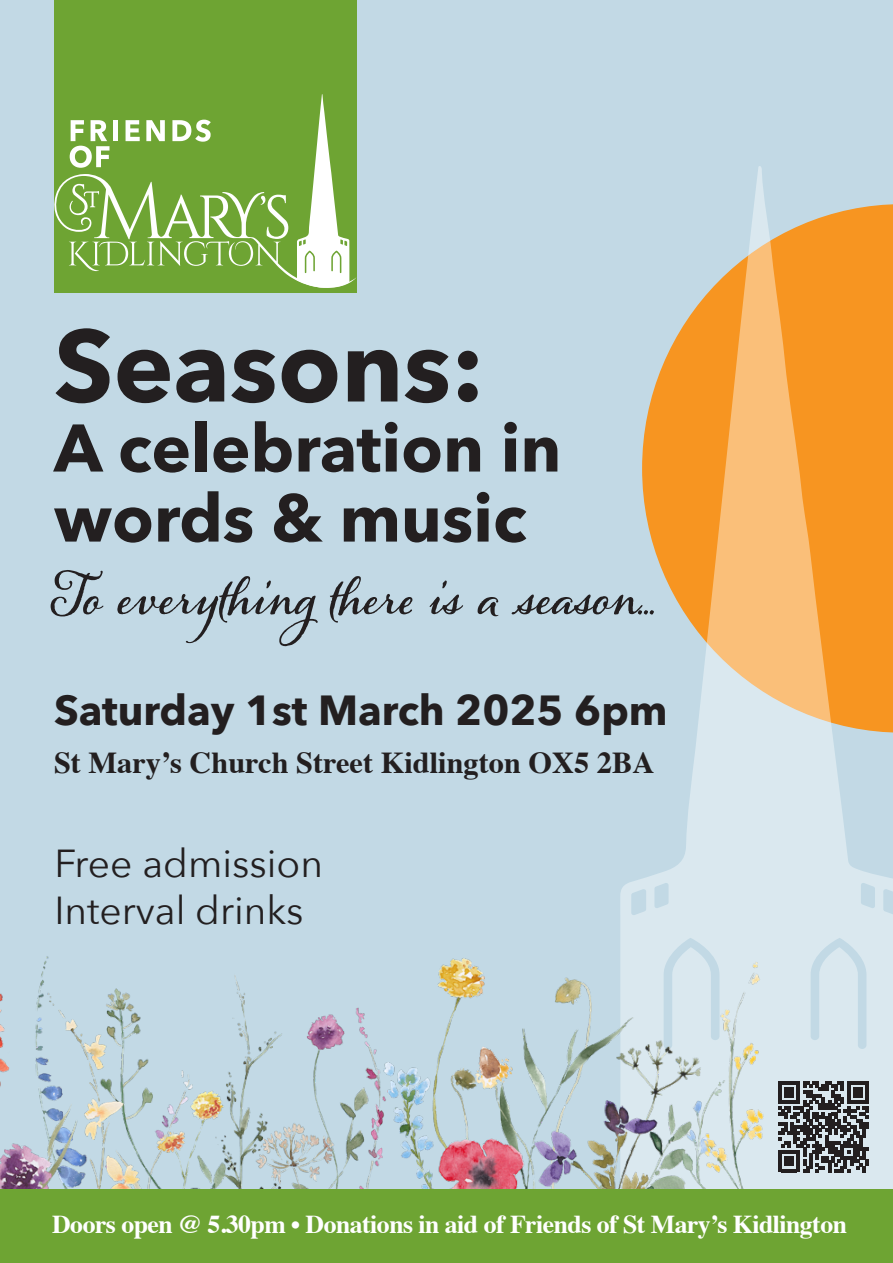
<style>
.page{position:relative;width:893px;height:1263px;background:#fff}
.page>*{position:absolute;margin:0;border:0;box-sizing:border-box;transform-origin:0 0}
.t1{font:700 100.8px "Avenir Next";color:#231f20}
.t2{font:700 66.45px/70.1px "Avenir Next";color:#231f20}
.t3{font:700 52.95px "Alana";color:#231f20}
.t4{font:700 42px "Avenir Next";color:#231f20}
.t5{font:39px/46.8px "Avenir Next";color:#231f20}
.t6{font:700 30.3px "Times";color:#231f20}
.t7{font:700 25.8px "Times";letter-spacing:-.02em;color:#fff}
</style>
<div class="page">
<div style="left:0;top:0;width:893px;height:1203px;background:#c2d9e5"></div>
<svg style="left:620px;top:166px;width:273px;height:1024px"></svg>
<img style="left:0;top:945px;width:782px;height:245px">
<svg style="left:778px;top:1081px;width:91px;height:91px;background:#65676a"></svg>
<div style="left:0;top:1190px;width:893px;height:73px;background:#6ea433"></div>
<div style="left:54px;top:0;width:303px;height:292px;background:#6ea433"></div>
<svg style="left:54px;top:94px;width:302px;height:194px"></svg>
<h1 class="t1" style="left:54px;top:301px;width:432px">Seasons:</h1>
<h2 class="t2" style="left:54px;top:415px;width:509px">A celebration in words &amp; music</h2>
<h3 class="t3" style="left:54px;top:565px;width:605px">To everything there is a season…</h3>
<h3 class="t4" style="left:54px;top:683px;width:615px">Saturday 1st March 2025 6pm</h3>
<p class="t6" style="left:54px;top:750px;width:602px">St Mary’s Church Street Kidlington OX5 2BA</p>
<h3 class="t5" style="left:54px;top:841px;width:270px">Free admission<br>Interval drinks</h3>
<p class="t7" style="left:52px;top:1214px;width:796px">Doors open @ 5.30pm • Donations in aid of Friends of St Mary’s Kidlington</p>
</div>
